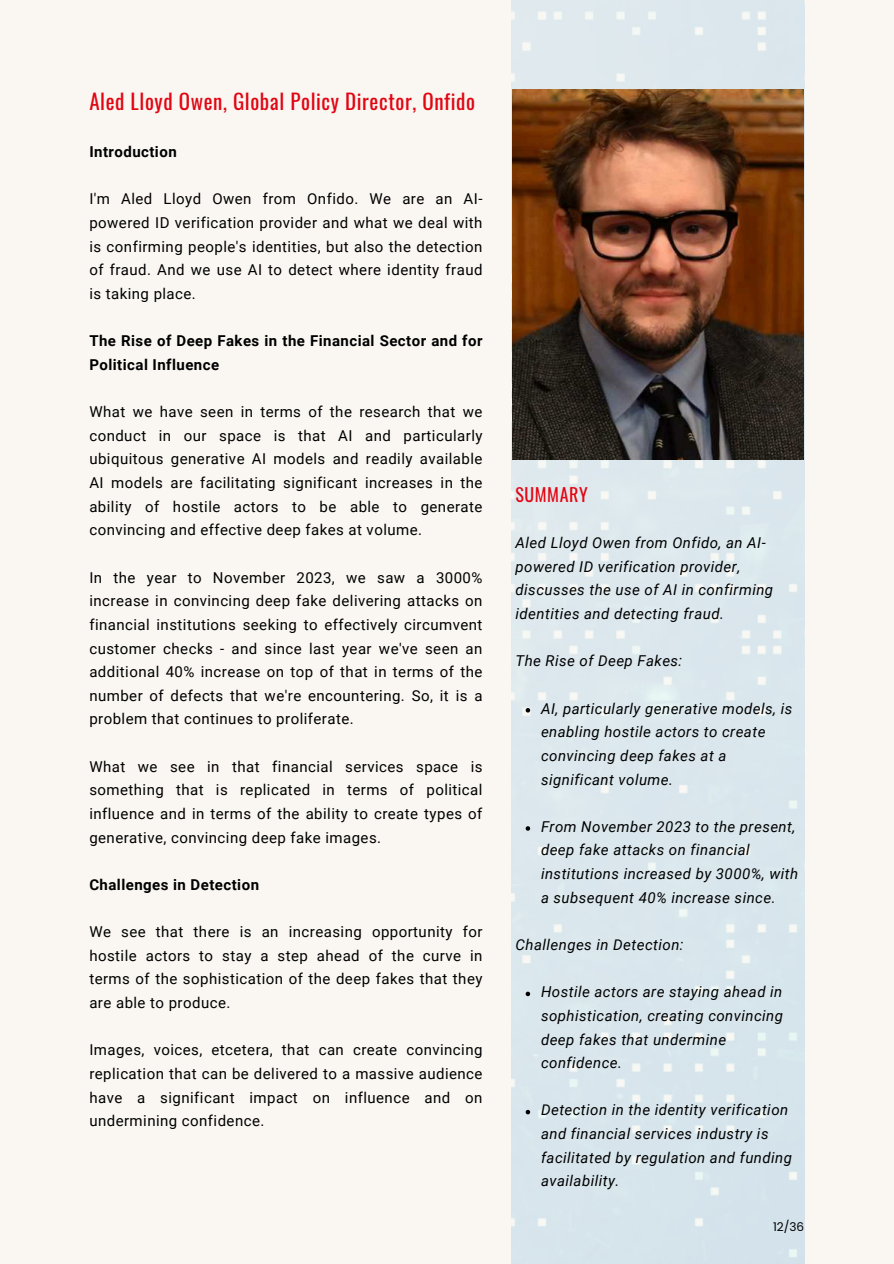
<style>
.page{position:relative;width:894px;height:1264px;background:#fff}
.page>*{position:absolute;margin:0;border:0;box-sizing:border-box;transform-origin:0 0}
.t1{font:21px "Oswald";letter-spacing:.03em;color:#e20613}
.t2{font:18px "Oswald";letter-spacing:.03em;color:#e20613}
.t3{font:15px/23.7px "Roboto";letter-spacing:.03em;color:#000;text-align:justify}
.t4{font:italic 15px/23.7px "Roboto";letter-spacing:.03em;color:#000}
.t5{font:700 15px/23.7px "Roboto";letter-spacing:.03em;color:#000}
.t6{font:12px "Poppins";color:#000}
</style>
<div class="page">
<div style="left:0;top:0;width:893px;height:1263px;background:#faf7f3"></div>
<div style="left:512px;top:0;width:292px;height:1263px;background:#dae7ed"></div>
<svg style="left:525px;top:708px;width:5px;height:4px"></svg>
<svg style="left:525px;top:826px;width:5px;height:4px"></svg>
<svg style="left:525px;top:991px;width:5px;height:5px"></svg>
<svg style="left:525px;top:1109px;width:5px;height:5px"></svg>
<img style="left:512px;top:89px;width:291px;height:370px">
<h1 class="t1" style="left:89px;top:83px;width:387px">Aled Lloyd Owen, Global Policy Director, Onfido</h1>
<p class="t5" style="left:89px;top:139px;width:89px">Introduction</p>
<p class="t3" style="left:89px;top:187px;width:394px">I'm Aled Lloyd Owen from Onfido. We are an AI&shy;powered ID verification provider and what we deal with is confirming people's identities, but also the detection of fraud. And we use AI to detect where identity fraud is taking place.</p>
<p class="t5" style="left:89px;top:328px;width:394px">The Rise of Deep Fakes in the Financial Sector and for<br>Political Influence</p>
<p class="t3" style="left:89px;top:399px;width:394px">What we have seen in terms of the research that we conduct in our space is that AI and particularly ubiquitous generative AI models and readily available AI models are facilitating significant increases in the ability of hostile actors to be able to generate convincing and effective deep fakes at volume.</p>
<p class="t3" style="left:89px;top:565px;width:394px">In the year to November 2023, we saw a 3000% increase in convincing deep fake delivering attacks on financial institutions seeking to effectively circumvent customer checks - and since last year we've seen an additional 40% increase on top of that in terms of the number of defects that we're encountering. So, it is a problem that continues to proliferate.</p>
<p class="t3" style="left:89px;top:754px;width:394px">What we see in that financial services space is something that is replicated in terms of political influence and in terms of the ability to create types of generative, convincing deep fake images.</p>
<p class="t5" style="left:89px;top:872px;width:171px">Challenges in Detection</p>
<p class="t3" style="left:89px;top:919px;width:394px">We see that there is an increasing opportunity for hostile actors to stay a step ahead of the curve in terms of the sophistication of the deep fakes that they are able to produce.</p>
<p class="t3" style="left:89px;top:1037px;width:394px">Images, voices, etcetera, that can create convincing replication that can be delivered to a massive audience have a significant impact on influence and on undermining confidence.</p>
<p class="t2" style="left:515px;top:478px;width:74px">SUMMARY</p>
<p class="t4" style="left:515px;top:530px;width:259px">Aled Lloyd Owen from Onfido, an AI&shy;powered ID verification provider, discusses the use of AI in confirming identities and detecting fraud.</p>
<p class="t4" style="left:515px;top:648px;width:168px">The Rise of Deep Fakes:</p>
<p class="t4" style="left:541px;top:696px;width:253px">AI, particularly generative models, is enabling hostile actors to create convincing deep fakes at a significant volume.</p>
<p class="t4" style="left:541px;top:814px;width:259px">From November 2023 to the present, deep fake attacks on financial institutions increased by 3000%, with a subsequent 40% increase since.</p>
<p class="t4" style="left:515px;top:932px;width:169px">Challenges in Detection:</p>
<p class="t4" style="left:541px;top:979px;width:243px">Hostile actors are staying ahead in sophistication, creating convincing deep fakes that undermine confidence.</p>
<p class="t4" style="left:541px;top:1097px;width:252px">Detection in the identity verification and financial services industry is facilitated by regulation and funding availability.</p>
<p class="t6" style="left:772px;top:1219px;width:33px">12/36</p>
</div>
